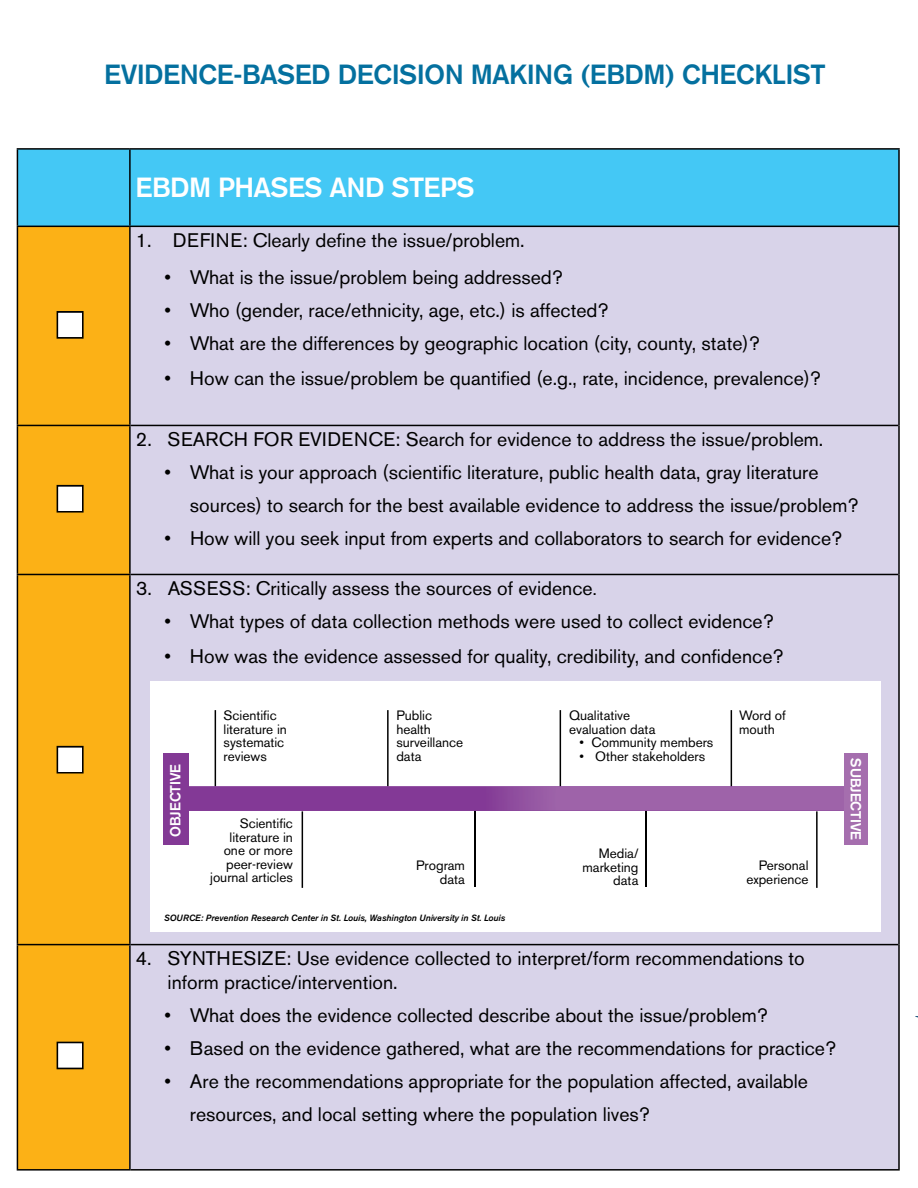
<style>
.page{position:relative;width:918px;height:1188px;background:#fff}
.page>*{position:absolute;margin:0;border:0;box-sizing:border-box;transform-origin:0 0}
.t1{font:700 27px "Akzidenz Grotesk";color:#04709f}
.t2{font:700 27px "Akzidenz Grotesk";color:#fff}
.t3{font:19.5px/33px "Akzidenz Grotesk BE";color:#000}
.t4{font:700 14.25px "Akzidenz Grotesk";color:#fff}
.t5{font:13.5px/13.5px "Akzidenz Grotesk BE";color:#000}
.t6{font:italic 500 9px "Akzidenz Grotesk BE";color:#000}
.s1{font-family:"Museo Sans 500";font-size:18px}
</style>
<div class="page">
<div style="left:17px;top:149px;width:113px;height:77px;background:#44c8f5"></div>
<div style="left:130px;top:149px;width:769px;height:77px;background:#44c8f5"></div>
<div style="left:18px;top:227px;width:111px;height:942px;background:#fcb116"></div>
<div style="left:131px;top:227px;width:767px;height:717px;background:#d8d3e9"></div>
<div style="left:130px;top:945px;width:769px;height:225px;background:#d8d3e9"></div>
<hr style="left:130px;top:148px;width:770px;height:2px;background:#000">
<hr style="left:898px;top:150px;width:2px;height:76px;background:#000">
<hr style="left:130px;top:226px;width:770px;height:1px;background:#000">
<hr style="left:898px;top:227px;width:2px;height:198px;background:#000">
<hr style="left:898px;top:425px;width:2px;height:149px;background:#000">
<hr style="left:898px;top:574px;width:2px;height:371px;background:#000">
<hr style="left:131px;top:425px;width:767px;height:1px;background:#000">
<hr style="left:131px;top:574px;width:767px;height:1px;background:#000">
<hr style="left:17px;top:150px;width:1px;height:76px;background:#000">
<hr style="left:17px;top:148px;width:113px;height:2px;background:#000">
<hr style="left:129px;top:150px;width:2px;height:76px;background:#000">
<hr style="left:17px;top:226px;width:113px;height:1px;background:#000">
<hr style="left:17px;top:227px;width:1px;height:198px;background:#000">
<hr style="left:129px;top:227px;width:2px;height:198px;background:#000">
<hr style="left:17px;top:425px;width:114px;height:1px;background:#000">
<hr style="left:17px;top:426px;width:1px;height:148px;background:#000">
<hr style="left:129px;top:426px;width:2px;height:148px;background:#000">
<hr style="left:17px;top:574px;width:114px;height:1px;background:#000">
<hr style="left:17px;top:575px;width:1px;height:369px;background:#000">
<hr style="left:129px;top:575px;width:2px;height:369px;background:#000">
<hr style="left:17px;top:944px;width:114px;height:1px;background:#000">
<hr style="left:17px;top:945px;width:1px;height:224px;background:#000">
<hr style="left:17px;top:1169px;width:114px;height:2px;background:#000">
<hr style="left:129px;top:945px;width:2px;height:224px;background:#000">
<hr style="left:131px;top:944px;width:767px;height:1px;background:#000">
<hr style="left:898px;top:945px;width:2px;height:224px;background:#000">
<hr style="left:131px;top:1169px;width:769px;height:2px;background:#000">
<div style="left:57px;top:312px;width:26px;height:26px;background:#fff"></div>
<div style="left:57px;top:311px;width:27px;height:28px;border:2px solid #000"></div>
<div style="left:57px;top:486px;width:26px;height:26px;background:#fff"></div>
<div style="left:57px;top:485px;width:27px;height:28px;border:2px solid #000"></div>
<div style="left:57px;top:747px;width:26px;height:26px;background:#fff"></div>
<div style="left:57px;top:746px;width:27px;height:28px;border:2px solid #000"></div>
<div style="left:57px;top:1042px;width:26px;height:27px;background:#fff"></div>
<div style="left:57px;top:1042px;width:27px;height:27px;border:2px solid #000"></div>
<div style="left:150px;top:681px;width:731px;height:250px;background:#fff"></div>
<hr style="left:215px;top:710px;width:1px;height:77px;background:#000">
<hr style="left:387px;top:710px;width:2px;height:77px;background:#000">
<hr style="left:560px;top:710px;width:1px;height:77px;background:#000">
<hr style="left:731px;top:710px;width:1px;height:77px;background:#000">
<hr style="left:302px;top:811px;width:1px;height:77px;background:#000">
<hr style="left:474px;top:810px;width:1px;height:76px;background:#000">
<hr style="left:645px;top:810px;width:2px;height:76px;background:#000">
<hr style="left:816px;top:811px;width:2px;height:77px;background:#000">
<img style="left:172px;top:787px;width:684px;height:24px;border-radius:12px">
<div style="left:163px;top:754px;width:25px;height:91px;background:#833995"></div>
<div style="left:844px;top:754px;width:24px;height:91px;background:#a56eae"></div>
<h1 class="t1" style="left:105px;top:58px;width:722px">EVIDENCE-BASED DECISION MAKING (EBDM) CHECKLIST</h1>
<h1 class="t2" style="left:136px;top:172px;width:340px">EBDM PHASES AND STEPS</h1>
<p class="t3" style="left:136px;top:224px;width:390px">1. DEFINE: Clearly define the issue/problem.</p>
<p class="t3" style="left:164px;top:261px;width:400px">• What is the issue/problem being addressed?</p>
<p class="t3" style="left:164px;top:294px;width:446px">• Who (gender, race/ethnicity, age, etc.) is affected?</p>
<p class="t3" style="left:164px;top:327px;width:597px">• What are the differences by geographic location (city, county, state)?</p>
<p class="t3" style="left:164px;top:362px;width:658px">• How can the issue/problem be quantified (e.g., rate, incidence, prevalence)?</p>
<p class="t3" style="left:136px;top:423px;width:689px">2. SEARCH FOR EVIDENCE: Search for evidence to address the issue/problem.</p>
<p class="t3" style="left:190px;top:456px;width:670px;text-indent:-26px">• What is your approach (scientific literature, public health data, gray literature sources) to search for the best available evidence to address the issue/problem?</p>
<p class="t3" style="left:165px;top:522px;width:679px">• How will you seek input from experts and collaborators to search for evidence?</p>
<p class="t3" style="left:136px;top:572px;width:463px">3. ASSESS: Critically assess the sources of evidence<span class="s1">.</span></p>
<p class="t3" style="left:164px;top:605px;width:611px">• What types of data collection methods were used to collect evidence?</p>
<p class="t3" style="left:164px;top:639px;width:621px">• How was the evidence assessed for quality, credibility, and confidence?</p>
<p class="t5" style="left:224px;top:709px;width:65px">Scientific literature in systematic reviews</p>
<p class="t5" style="left:396px;top:709px;width:68px">Public health surveillance data</p>
<p class="t5" style="left:569px;top:709px;width:88px">Qualitative evaluation data</p>
<p class="t5" style="left:739px;top:709px;width:48px">Word of mouth</p>
<p class="t5" style="left:580px;top:736px;width:135px">• Community members</p>
<p class="t5" style="left:580px;top:749px;width:127px">• Other stakeholders</p>
<p class="t4" style="left:167px;top:837px;width:75px;rotate:-90deg">OBJECTIVE</p>
<p class="t4" style="left:864px;top:758px;width:83px;rotate:90deg">SUBJECTIVE</p>
<p class="t5" style="left:210px;top:817px;width:84px;text-align:right">Scientific literature in one or more peer-review journal articles</p>
<p class="t5" style="left:583px;top:847px;width:57px;text-align:right">Media/ marketing data</p>
<p class="t5" style="left:416px;top:859px;width:50px;text-align:right">Program data</p>
<p class="t5" style="left:746px;top:859px;width:64px;text-align:right">Personal experience</p>
<p class="t6" style="left:164px;top:913px;width:343px">SOURCE: Prevention Research Center in St. Louis, Washington University in St. Louis</p>
<p class="t3" style="left:168px;top:947px;width:639px;line-height:23.4px;text-indent:-32px">4. SYNTHESIZE: Use evidence collected to interpret/form recommendations to inform practice/intervention.</p>
<p class="t3" style="left:164px;top:998px;width:605px">• What does the evidence collected describe about the issue/problem?</p>
<p class="t3" style="left:164px;top:1031px;width:673px">• Based on the evidence gathered, what are the recommendations for practice?</p>
<p class="t3" style="left:190px;top:1064px;width:619px;text-indent:-26px">• Are the recommendations appropriate for the population affected, available resources, and local setting where the population lives?</p>
</div>
